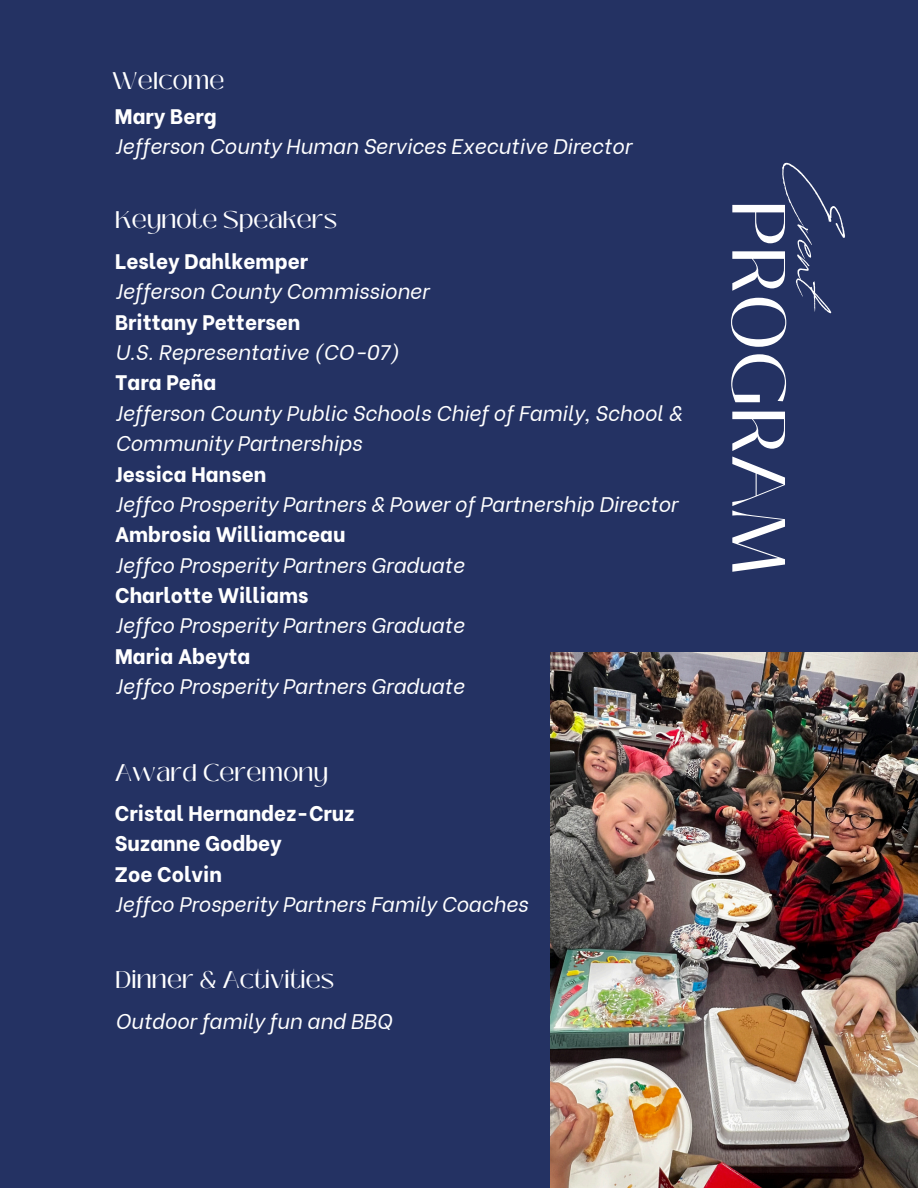
<style>
.page{position:relative;width:918px;height:1188px;background:#243263}
.page>*{position:absolute;margin:0;border:0;box-sizing:border-box;transform-origin:0 0}
.t1{font:80.1px "Revive 80 Signature";color:#fff}
.t2{font:75px "Black Mango";color:#fff}
.t3{font:24px "Black Mango";color:#fff}
.t4{font:italic 21px/30.3px "Be Vietnam";color:#fff}
.t5{font:800 21px "Be Vietnam";color:#fff}
</style>
<div class="page">
<img style="left:551px;top:652px;width:367px;height:536px">
<p class="t3" style="left:112px;top:63px;width:114px">Welcome</p>
<p class="t5" style="left:115px;top:99px;width:103px">Mary Berg</p>
<p class="t4" style="left:115px;top:129px;width:518px">Jefferson County Human Services Executive Director</p>
<p class="t3" style="left:115px;top:201px;width:224px">Keynote Speakers</p>
<p class="t5" style="left:115px;top:244px;width:195px">Lesley Dahlkemper</p>
<p class="t4" style="left:115px;top:274px;width:315px">Jefferson County Commissioner</p>
<p class="t5" style="left:115px;top:305px;width:187px">Brittany Pettersen</p>
<p class="t4" style="left:115px;top:335px;width:286px">U.S. Representative (CO-07)</p>
<p class="t5" style="left:115px;top:365px;width:103px">Tara Peña</p>
<p class="t4" style="left:115px;top:396px;width:568px">Jefferson County Public Schools Chief of Family, School &amp;<br>Community Partnerships</p>
<p class="t5" style="left:115px;top:456px;width:153px">Jessica Hansen</p>
<p class="t4" style="left:115px;top:487px;width:564px">Jeffco Prosperity Partners &amp; Power of Partnership Director</p>
<p class="t5" style="left:115px;top:517px;width:232px">Ambrosia Williamceau</p>
<p class="t4" style="left:115px;top:548px;width:351px">Jeffco Prosperity Partners Graduate</p>
<p class="t5" style="left:115px;top:578px;width:195px">Charlotte Williams</p>
<p class="t4" style="left:115px;top:608px;width:351px">Jeffco Prosperity Partners Graduate</p>
<p class="t5" style="left:115px;top:639px;width:137px">Maria Abeyta</p>
<p class="t4" style="left:115px;top:669px;width:351px">Jeffco Prosperity Partners Graduate</p>
<p class="t3" style="left:115px;top:755px;width:215px">Award Ceremony</p>
<p class="t5" style="left:115px;top:796px;width:241px">Cristal Hernandez-Cruz</p>
<p class="t5" style="left:115px;top:826px;width:168px">Suzanne Godbey</p>
<p class="t5" style="left:115px;top:857px;width:109px">Zoe Colvin</p>
<p class="t4" style="left:115px;top:887px;width:415px">Jeffco Prosperity Partners Family Coaches</p>
<p class="t3" style="left:115px;top:962px;width:221px">Dinner &amp; Activities</p>
<p class="t4" style="left:115px;top:1004px;width:278px">Outdoor family fun and BBQ</p>
<p class="t1" style="left:872px;top:171px;width:146px;rotate:90deg">Event</p>
<p class="t2" style="left:815px;top:200px;width:377px;rotate:90deg">PROGRAM</p>
</div>
